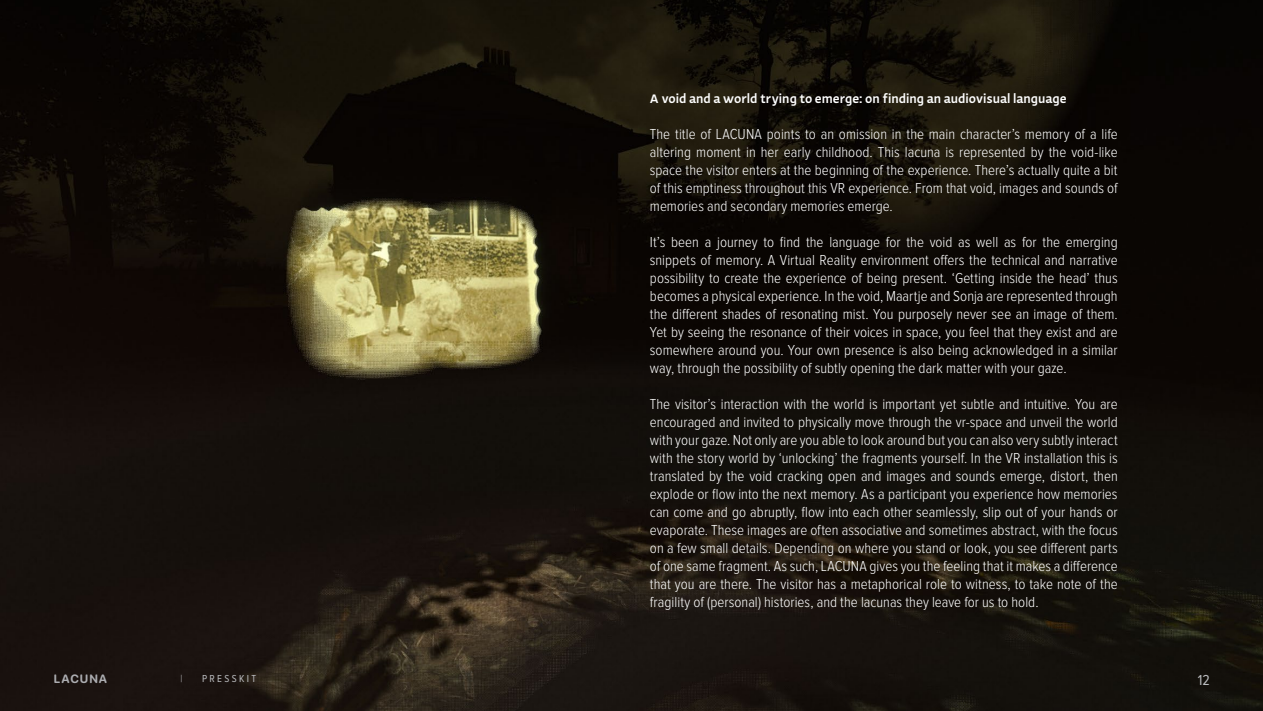
<style>
.page{position:relative;width:1263px;height:711px;background:#fff}
.page>*{position:absolute;margin:0;border:0;box-sizing:border-box;transform-origin:0 0}
.Body_grey_for_white{font:300 15px/18px "Proxima Nova Cond";color:#fff;text-align:justify}
.t1{font:15px "Proxima Nova Cond";color:#babbbe}
.Body_grey_for_white-2{font:600 13.5px "Actium";color:#fff}
.t2{font:700 12px "SF Pro Rounded";letter-spacing:.075em;color:#acadb1}
.t3{font:10.5px "Proxima Nova Cond";letter-spacing:.22em;color:#babbbe}
.t4{font:300 10.5px "Proxima Nova Cond";color:#babbbe}
</style>
<div class="page">
<img style="left:0;top:0;width:1263px;height:711px">
<p class="Body_grey_for_white-2" style="left:650px;top:87px;width:418px">A void and a world trying to emerge: on finding an audiovisual language</p>
<p class="Body_grey_for_white" style="left:650px;top:125px;width:469px">The title of LACUNA points to an omission in the main character’s memory of a life altering moment in her early childhood. This lacuna is represented by the void-like space the visitor enters at the beginning of the experience. There’s actually quite a bit of this emptiness throughout this VR experience. From that void, images and sounds of memories and secondary memories emerge.</p>
<p class="Body_grey_for_white" style="left:650px;top:233px;width:469px">It’s been a journey to find the language for the void as well as for the emerging snippets of memory. A Virtual Reality environment offers the technical and narrative possibility to create the experience of being present. ‘Getting inside the head’ thus becomes a physical experience. In the void, Maartje and Sonja are represented through the different shades of resonating mist. You purposely never see an image of them.<br>Yet by seeing the resonance of their voices in space, you feel that they exist and are somewhere around you. Your own presence is also being acknowledged in a similar way, through the possibility of subtly opening the dark matter with your gaze.</p>
<p class="Body_grey_for_white" style="left:650px;top:395px;width:469px">The visitor’s interaction with the world is important yet subtle and intuitive. You are encouraged and invited to physically move through the vr-space and unveil the world with your gaze. Not only are you able to look around but you can also very subtly interact with the story world by ‘unlocking’ the fragments yourself. In the VR installation this is translated by the void cracking open and images and sounds emerge, distort, then explode or flow into the next memory. As a participant you experience how memories can come and go abruptly, flow into each other seamlessly, slip out of your hands or evaporate. These images are often associative and sometimes abstract, with the focus on a few small details. Depending on where you stand or look, you see different parts of one same fragment. As such, LACUNA gives you the feeling that it makes a difference that you are there. The visitor has a metaphorical role to witness, to take note of the fragility of (personal) histories, and the lacunas they leave for us to hold.</p>
<p class="t2" style="left:54px;top:671px;width:55px">LACUNA</p>
<p class="t4" style="left:181px;top:673px;width:4px">|</p>
<p class="t3" style="left:202px;top:673px;width:55px">PRESSKIT</p>
<p class="t1" style="left:1198px;top:673px;width:13px">12</p>
</div>
